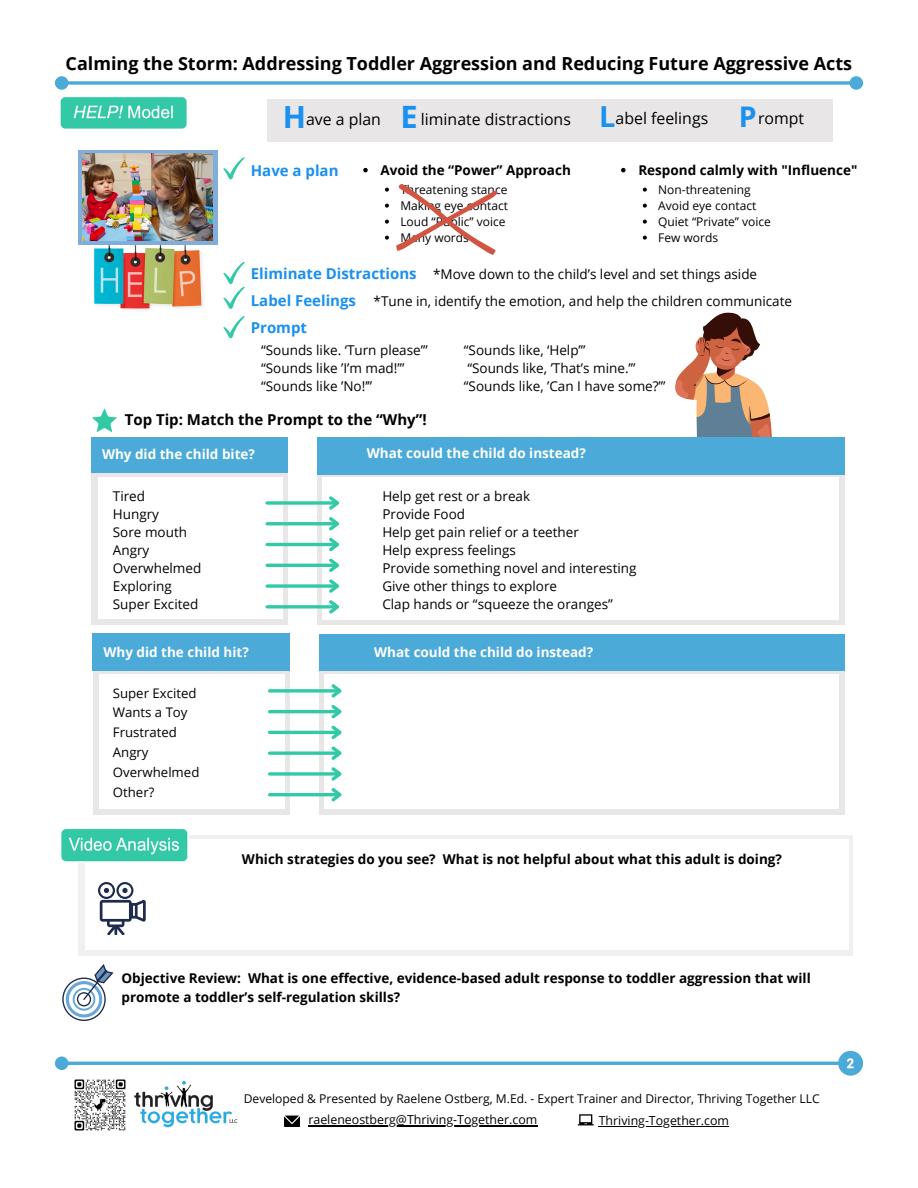
<style>
.page{position:relative;width:918px;height:1188px;background:#fff}
.page>*{position:absolute;margin:0;border:0;box-sizing:border-box;transform-origin:0 0}
.t1{font:700 30.75px "Open Sans";color:#1a90f0}
.t2{font:700 30.45px "Open Sans";color:#1a90f0}
.t3{font:700 28.95px "Open Sans";color:#1a90f0}
.t4{font:700 28.35px "Open Sans";color:#1a90f0}
.t5{font:700 18px "Open Sans";color:#000}
.t6{font:15.9px "Open Sans";color:#000}
.t7{font:700 15px "Open Sans";color:#1a90f0}
.t8{font:700 15px "Open Sans";color:#000}
.t9{font:13.5px/18px "Open Sans";color:#000}
.t10{font:700 13.5px/18.5px "Open Sans";color:#000}
.t11{font:700 13.5px "Open Sans";color:#fff}
.t12{font:13.2px "Open Sans";color:#000}
.t13{font:12.3px "Open Sans";color:#000}
.t14{font:12.15px "Open Sans";color:#000}
.t15{font:12px "Open Sans";color:#000}
</style>
<div class="page">
<svg style="left:223px;top:157px;width:22px;height:22px"></svg>
<div style="left:268px;top:99px;width:565px;height:42px;background:#e8e6e7"></div>
<img style="left:94px;top:245px;width:109px;height:65px">
<svg style="left:78px;top:150px;width:139px;height:94px;background:#86abcf"></svg>
<img style="left:83px;top:154px;width:130px;height:86px">
<svg style="left:223px;top:262px;width:22px;height:47px"></svg>
<svg style="left:62px;top:964px;width:52px;height:57px"></svg>
<svg style="left:223px;top:316px;width:22px;height:22px"></svg>
<div style="left:93px;top:669px;width:196px;height:145px;background:#e8e6e7"></div>
<div style="left:99px;top:675px;width:185px;height:134px;background:#fff"></div>
<div style="left:92px;top:634px;width:198px;height:37px;background:#4caad8"></div>
<div style="left:319px;top:660px;width:525px;height:154px;background:#e8e6e7"></div>
<div style="left:319px;top:634px;width:525px;height:37px;background:#4caad8"></div>
<div style="left:92px;top:437px;width:196px;height:38px;background:#4caad8"></div>
<div style="left:317px;top:463px;width:527px;height:162px;background:#e8e6e7"></div>
<svg style="left:675px;top:312px;width:97px;height:125px"></svg>
<div style="left:317px;top:437px;width:527px;height:38px;background:#4caad8"></div>
<div style="left:322px;top:477px;width:516px;height:143px;background:#fff"></div>
<div style="left:92px;top:473px;width:196px;height:152px;background:#e8e6e7"></div>
<div style="left:98px;top:477px;width:185px;height:142px;background:#fff"></div>
<hr style="left:267px;top:522px;width:70px;height:3px;background:#32c9a6">
<hr style="left:267px;top:543px;width:70px;height:3px;background:#32c9a6">
<hr style="left:267px;top:564px;width:70px;height:3px;background:#32c9a6">
<svg style="left:267px;top:584px;width:59px;height:4px"></svg>
<svg style="left:267px;top:605px;width:59px;height:4px"></svg>
<svg style="left:267px;top:501px;width:59px;height:4px"></svg>
<svg style="left:326px;top:496px;width:14px;height:118px"></svg>
<div style="left:78px;top:835px;width:774px;height:120px;background:#f1f0f0"></div>
<div style="left:85px;top:839px;width:763px;height:111px;background:#fff"></div>
<svg style="left:98px;top:882px;width:47px;height:53px"></svg>
<svg style="left:68px;top:81px;width:782px;height:4px;background:#67b6dd"></svg>
<div style="left:57px;top:78px;width:10px;height:10px;background:#4caad8;border-radius:50%"></div>
<div style="left:55px;top:76px;width:13px;height:14px;border:3px solid #4caad8;border-radius:50%"></div>
<div style="left:851px;top:78px;width:10px;height:10px;background:#4caad8;border-radius:50%"></div>
<div style="left:850px;top:76px;width:13px;height:14px;border:3px solid #4caad8;border-radius:50%"></div>
<img style="left:74px;top:1079px;width:52px;height:52px">
<hr style="left:68px;top:1062px;width:782px;height:3px;background:#4caad8">
<div style="left:57px;top:1058px;width:10px;height:10px;background:#4caad8;border-radius:50%"></div>
<div style="left:55px;top:1057px;width:13px;height:13px;border:3px solid #4caad8;border-radius:50%"></div>
<div style="left:838px;top:1051px;width:25px;height:25px;background:#4caad8;border-radius:50%"></div>
<svg style="left:847px;top:1058px;width:7px;height:10px"></svg>
<img style="left:134px;top:1081px;width:104px;height:47px">
<svg style="left:284px;top:1116px;width:16px;height:11px"></svg>
<svg style="left:578px;top:1114px;width:16px;height:11px"></svg>
<div style="left:325px;top:675px;width:514px;height:134px;background:#fff"></div>
<hr style="left:270px;top:710px;width:69px;height:3px;background:#32c9a6">
<hr style="left:270px;top:731px;width:69px;height:3px;background:#32c9a6">
<svg style="left:270px;top:751px;width:58px;height:4px"></svg>
<svg style="left:270px;top:772px;width:58px;height:4px"></svg>
<hr style="left:270px;top:793px;width:69px;height:3px;background:#32c9a6">
<svg style="left:270px;top:689px;width:58px;height:4px"></svg>
<svg style="left:328px;top:684px;width:14px;height:118px"></svg>
<svg style="left:621px;top:168px;width:5px;height:4px"></svg>
<svg style="left:643px;top:188px;width:4px;height:4px"></svg>
<svg style="left:643px;top:204px;width:4px;height:4px"></svg>
<svg style="left:643px;top:220px;width:4px;height:4px"></svg>
<svg style="left:643px;top:236px;width:4px;height:4px"></svg>
<svg style="left:385px;top:188px;width:4px;height:4px"></svg>
<svg style="left:385px;top:204px;width:4px;height:4px"></svg>
<svg style="left:385px;top:220px;width:4px;height:4px"></svg>
<svg style="left:385px;top:236px;width:4px;height:4px"></svg>
<svg style="left:396px;top:184px;width:101px;height:71px"></svg>
<svg style="left:363px;top:168px;width:5px;height:4px"></svg>
<svg style="left:92px;top:408px;width:25px;height:24px"></svg>
<img style="left:60px;top:97px;width:127px;height:32px">
<img style="left:61px;top:829px;width:128px;height:34px">
<hr style="left:599px;top:1126px;width:130px;height:1px;background:#000">
<hr style="left:308px;top:1126px;width:230px;height:1px;background:#000">
<h5 class="t5" style="left:66px;top:51px;width:788px">Calming the Storm: Addressing Toddler Aggression and Reducing Future Aggressive Acts</h5>
<p class="t2" style="left:283px;top:95px;width:25px">H</p>
<h2 class="t6" style="left:306px;top:108px;width:76px">ave a plan</h2>
<h2 class="t1" style="left:400px;top:95px;width:19px">E</h2>
<h5 class="t6" style="left:421px;top:108px;width:151px">liminate distractions</h5>
<h4 class="t3" style="left:599px;top:96px;width:18px">L</h4>
<h5 class="t6" style="left:616px;top:107px;width:94px">abel feelings</h5>
<h4 class="t4" style="left:739px;top:97px;width:19px">P</h4>
<p class="t6" style="left:758px;top:107px;width:48px">rompt</p>
<p class="t7" style="left:251px;top:160px;width:89px">Have a plan</p>
<p class="t10" style="left:381px;top:160px;width:192px">Avoid the “Power” Approach</p>
<p class="t15" style="left:400px;top:181px;width:109px">Threatening stance</p>
<p class="t15" style="left:400px;top:197px;width:109px">Making eye contact</p>
<p class="t15" style="left:400px;top:213px;width:107px">Loud “Public” voice</p>
<p class="t15" style="left:400px;top:229px;width:70px">Many words</p>
<p class="t10" style="left:638px;top:160px;width:221px">Respond calmly with "Influence"</p>
<h3 class="t15" style="left:658px;top:181px;width:94px">Non-threatening</h3>
<p class="t15" style="left:658px;top:197px;width:100px">Avoid eye contact</p>
<h3 class="t15" style="left:658px;top:213px;width:114px">Quiet “Private” voice</h3>
<h1 class="t15" style="left:658px;top:229px;width:61px">Few words</h1>
<h5 class="t7" style="left:251px;top:263px;width:167px">Eliminate Distractions</h5>
<h5 class="t7" style="left:251px;top:290px;width:107px">Label Feelings</h5>
<p class="t9" style="left:433px;top:265px;width:326px">*Move down to the child’s level and set things aside</p>
<h5 class="t9" style="left:374px;top:292px;width:420px">*Tune in, identify the emotion, and help the children communicate</h5>
<h5 class="t7" style="left:251px;top:317px;width:58px">Prompt</h5>
<h5 class="t9" style="left:261px;top:340px;width:168px">“Sounds like. ‘Turn please’” “Sounds like ’I’m mad!’” “Sounds like ’No!’”</h5>
<h5 class="t9" style="left:464px;top:340px;width:203px">“Sounds like, ‘Help’”<br>“Sounds like, ’That’s mine.’” “Sounds like, ’Can I have some?’”</h5>
<p class="t8" style="left:125px;top:408px;width:303px">Top Tip: Match the Prompt to the “Why”!</p>
<h5 class="t11" style="left:102px;top:445px;width:154px">Why did the child bite?</h5>
<h5 class="t11" style="left:367px;top:444px;width:221px">What could the child do instead?</h5>
<h5 class="t9" style="left:113px;top:487px;width:34px">Tired</h5>
<h5 class="t9" style="left:113px;top:505px;width:48px">Hungry</h5>
<h5 class="t9" style="left:113px;top:523px;width:76px">Sore mouth</h5>
<h5 class="t9" style="left:113px;top:541px;width:38px">Angry</h5>
<h5 class="t9" style="left:113px;top:559px;width:90px">Overwhelmed</h5>
<h4 class="t9" style="left:113px;top:577px;width:60px">Exploring</h4>
<h4 class="t9" style="left:113px;top:595px;width:87px">Super Excited</h4>
<h2 class="t9" style="left:382px;top:487px;width:149px">Help get rest or a break</h2>
<p class="t9" style="left:382px;top:505px;width:84px">Provide Food</p>
<p class="t9" style="left:382px;top:523px;width:198px">Help get pain relief or a teether</p>
<h2 class="t9" style="left:382px;top:541px;width:135px">Help express feelings</h2>
<h5 class="t9" style="left:382px;top:559px;width:256px">Provide something novel and interesting</h5>
<p class="t9" style="left:382px;top:577px;width:176px">Give other things to explore</p>
<h2 class="t9" style="left:382px;top:595px;width:232px">Clap hands or “squeeze the oranges”</h2>
<h5 class="t11" style="left:103px;top:643px;width:147px">Why did the child hit?</h5>
<h5 class="t11" style="left:374px;top:643px;width:221px">What could the child do instead?</h5>
<p class="t12" style="left:113px;top:684px;width:85px">Super Excited</p>
<p class="t12" style="left:113px;top:703px;width:76px">Wants a Toy</p>
<p class="t12" style="left:113px;top:723px;width:66px">Frustrated</p>
<p class="t12" style="left:113px;top:743px;width:37px">Angry</p>
<p class="t12" style="left:113px;top:763px;width:88px">Overwhelmed</p>
<p class="t12" style="left:113px;top:783px;width:43px">Other?</p>
<h5 class="t10" style="left:242px;top:849px;width:541px">Which strategies do you see? What is not helpful about what this adult is doing?</h5>
<h5 class="t10" style="left:121px;top:969px;width:691px">Objective Review: What is one effective, evidence-based adult response to toddler aggression that will promote a toddler’s self-regulation skills?</h5>
<h5 class="t14" style="left:244px;top:1090px;width:578px">Developed &amp; Presented by Raelene Ostberg, M.Ed. - Expert Trainer and Director, Thriving Together LLC</h5>
<h5 class="t13" style="left:308px;top:1111px;width:230px">raeleneostberg@Thriving-Together.com</h5>
<h5 class="t13" style="left:599px;top:1112px;width:132px">Thriving-Together.com</h5>
</div>
